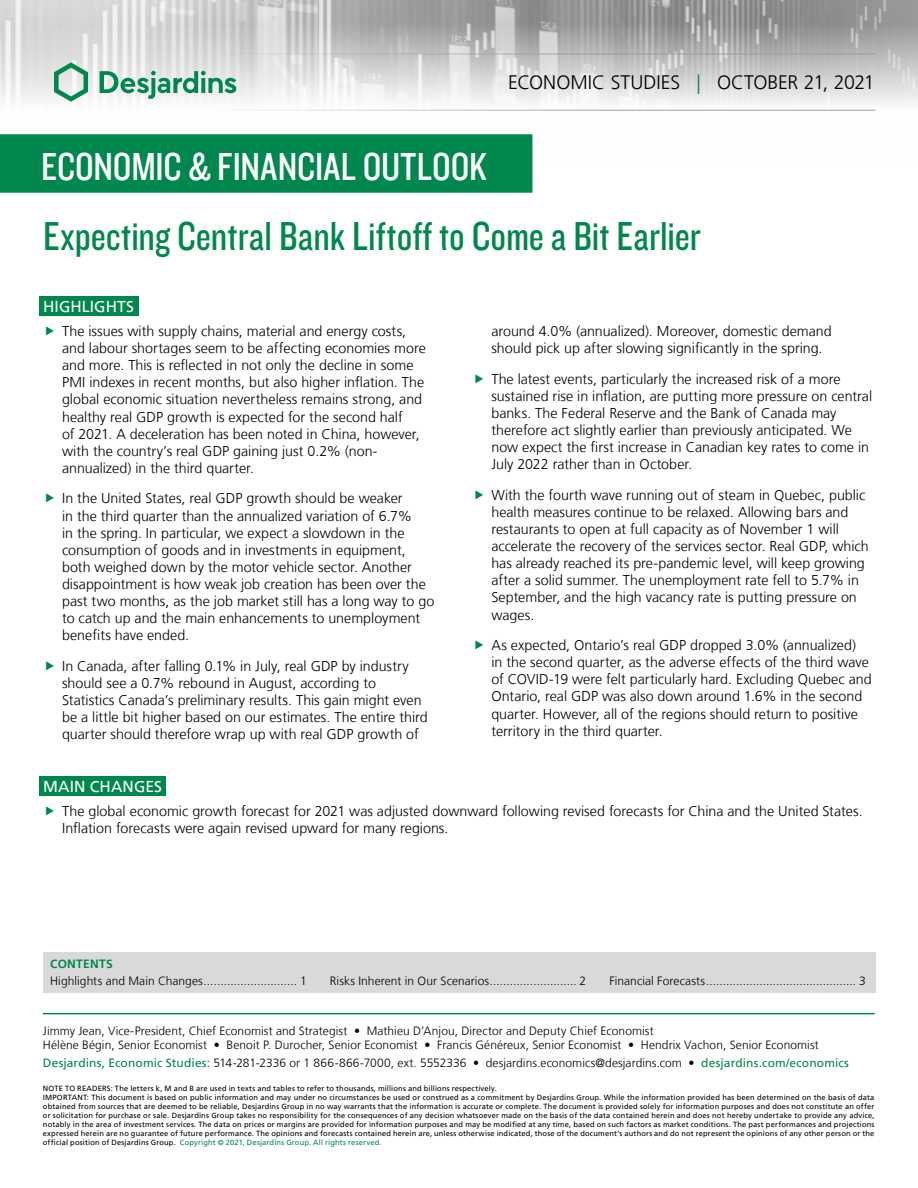
<style>
.page{position:relative;width:918px;height:1188px;background:#fff}
.page>*{position:absolute;margin:0;border:0;box-sizing:border-box;transform-origin:0 0}
.t1{font:42px "Knockout 29 Junior Ltweight";color:#00874e}
.t2{font:40.5px "Knockout 29 Junior Ltweight";letter-spacing:-.005em;color:#fff}
.t3{font:300 19.5px "Frutiger LT";color:#000}
.t4{font:15.75px "Frutiger LT";letter-spacing:.005em;color:#fff}
.t5{font:300 14.25px/17.1px "Frutiger LT";color:#000}
.t6{font:300 12px/14.4px "Frutiger LT";letter-spacing:.005em;color:#000}
.t7{font:700 12px "Frutiger LT";letter-spacing:.02em;color:#00874e}
.t8{font:7.5px/9px "Frutiger LT";letter-spacing:.02em;color:#000}
.s1{color:#00874e}
.s2{font-weight:400;color:#00874e}
</style>
<div class="page">
<img style="left:0;top:0;width:918px;height:164px">
<hr style="left:43px;top:54px;width:832px;height:1px;background:#9d9d9c">
<hr style="left:43px;top:110px;width:832px;height:1px;background:#9d9d9c">
<svg style="left:54px;top:62px;width:34px;height:40px"></svg>
<svg style="left:100px;top:71px;width:136px;height:28px"></svg>
<div style="left:0;top:135px;width:532px;height:57px;background:#00874e"></div>
<div style="left:0;top:134px;width:532px;height:59px;border:2px solid #00874e"></div>
<div style="left:43px;top:952px;width:833px;height:41px;background:#d9d9d9"></div>
<hr style="left:43px;top:1013px;width:832px;height:1px;background:#00874e">
<div style="left:39px;top:296px;width:99px;height:20px;background:#00874e"></div>
<div style="left:39px;top:776px;width:127px;height:20px;background:#00874e"></div>
<h3 class="t3" style="left:508px;top:72px;width:368px">ECONOMIC STUDIES <span class="s1">|</span> OCTOBER 21, 2021</h3>
<h2 class="t2" style="left:41px;top:140px;width:447px">ECONOMIC &amp; FINANCIAL OUTLOOK</h2>
<h1 class="t1" style="left:43px;top:209px;width:659px">Expecting Central Bank Liftoff to Come a Bit Earlier</h1>
<p class="t4" style="left:43px;top:297px;width:92px">HIGHLIGHTS</p>
<p class="t5" style="left:62px;top:323px;width:365px">The issues with supply chains, material and energy costs, and labour shortages seem to be affecting economies more and more. This is reflected in not only the decline in some PMI indexes in recent months, but also higher inflation. The global economic situation nevertheless remains strong, and healthy real GDP growth is expected for the second half<br>of 2021. A deceleration has been noted in China, however, with the country’s real GDP gaining just 0.2% (non&shy;annualized) in the third quarter.</p>
<p class="t5" style="left:62px;top:490px;width:374px">In the United States, real GDP growth should be weaker<br>in the third quarter than the annualized variation of 6.7%<br>in the spring. In particular, we expect a slowdown in the consumption of goods and in investments in equipment, both weighed down by the motor vehicle sector. Another disappointment is how weak job creation has been over the past two months, as the job market still has a long way to go to catch up and the main enhancements to unemployment benefits have ended.</p>
<p class="t5" style="left:62px;top:658px;width:367px">In Canada, after falling 0.1% in July, real GDP by industry should see a 0.7% rebound in August, according to Statistics Canada’s preliminary results. This gain might even be a little bit higher based on our estimates. The entire third quarter should therefore wrap up with real GDP growth of</p>
<p class="t5" style="left:491px;top:323px;width:342px">around 4.0% (annualized). Moreover, domestic demand should pick up after slowing significantly in the spring.</p>
<p class="t5" style="left:491px;top:370px;width:382px">The latest events, particularly the increased risk of a more sustained rise in inflation, are putting more pressure on central banks. The Federal Reserve and the Bank of Canada may therefore act slightly earlier than previously anticipated. We now expect the first increase in Canadian key rates to come in July 2022 rather than in October.</p>
<p class="t5" style="left:491px;top:487px;width:379px">With the fourth wave running out of steam in Quebec, public health measures continue to be relaxed. Allowing bars and restaurants to open at full capacity as of November 1 will accelerate the recovery of the services sector. Real GDP, which has already reached its pre-pandemic level, will keep growing after a solid summer. The unemployment rate fell to 5.7% in September, and the high vacancy rate is putting pressure on wages.</p>
<p class="t5" style="left:491px;top:637px;width:382px">As expected, Ontario’s real GDP dropped 3.0% (annualized)<br>in the second quarter, as the adverse effects of the third wave of COVID‑19 were felt particularly hard. Excluding Quebec and Ontario, real GDP was also down around 1.6% in the second quarter. However, all of the regions should return to positive territory in the third quarter.</p>
<p class="t4" style="left:43px;top:777px;width:120px">MAIN CHANGES</p>
<p class="t5" style="left:62px;top:803px;width:802px">The global economic growth forecast for 2021 was adjusted downward following revised forecasts for China and the United States.<br>Inflation forecasts were again revised upward for many regions.</p>
<p class="t7" style="left:50px;top:956px;width:64px">CONTENTS</p>
<p class="t6" style="left:50px;top:973px;width:258px">Highlights and Main Changes............................ 1</p>
<p class="t6" style="left:330px;top:973px;width:258px">Risks Inherent in Our Scenarios.......................... 2</p>
<p class="t6" style="left:609px;top:973px;width:258px">Financial Forecasts............................................. 3</p>
<p class="t6" style="left:43px;top:1023px;width:777px">Jimmy Jean, Vice-President, Chief Economist and Strategist • Mathieu D’Anjou, Director and Deputy Chief Economist<br>Hélène Bégin, Senior Economist • Benoit P. Durocher, Senior Economist • Francis Généreux, Senior Economist • Hendrix Vachon, Senior Economist</p>
<p class="t6" style="left:43px;top:1056px;width:808px"><span class="s2">Desjardins, Economic Studies:</span> 514‑281‑2336 or 1 866‑866‑7000, ext. 5552336 • desjardins.economics@desjardins.com • <span class="s2">desjardins.com/economics</span></p>
<p class="t8" style="left:43px;top:1084px;width:833px">NOTE TO READERS: The letters k, M and B are used in texts and tables to refer to thousands, millions and billions respectively.<br>IMPORTANT: This document is based on public information and may under no circumstances be used or construed as a commitment by Desjardins Group. While the information provided has been determined on the basis of data obtained from sources that are deemed to be reliable, Desjardins Group in no way warrants that the information is accurate or complete. The document is provided solely for information purposes and does not constitute an offer or solicitation for purchase or sale. Desjardins Group takes no responsibility for the consequences of any decision whatsoever made on the basis of the data contained herein and does not hereby undertake to provide any advice, notably in the area of investment services. The data on prices or margins are provided for information purposes and may be modified at any time, based on such factors as market conditions. The past performances and projections expressed herein are no guarantee of future performance. The opinions and forecasts contained herein are, unless otherwise indicated, those of the document’s authors and do not represent the opinions of any other person or the official position of Desjardins Group. <span class="s1">Copyright © 2021, Desjardins Group. All rights reserved.</span></p>
</div>
